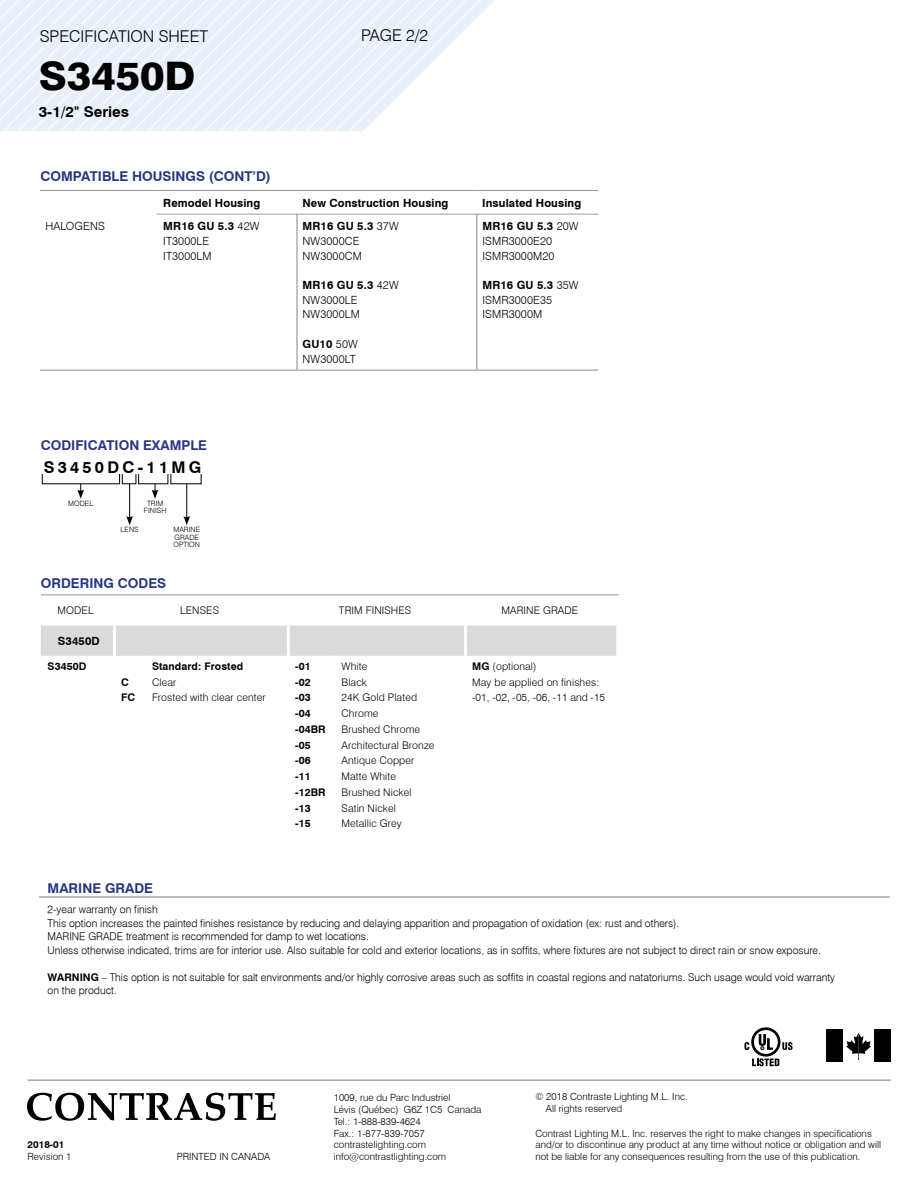
<style>
.page{position:relative;width:918px;height:1188px;background:#fff}
.page>*{position:absolute;margin:0;border:0;box-sizing:border-box;transform-origin:0 0}
.t1{font:800 39.45px "Swiss 721 BT";color:#000;scale:1.05 1}
.t2{font:300 16.2px "Swiss 721 BT";color:#000}
.t3{font:700 16.2px "Swiss 721 BT";letter-spacing:.2em;color:#000}
.t4{font:700 14.7px "Swiss 721 BT";color:#000}
.t5{font:700 13.5px "Swiss 721 BT";color:#283583}
.t6{font:300 11.25px/14.7px "Swiss 721 BT";letter-spacing:.01em;color:#000}
.t7{font:700 11.25px "Swiss 721 BT";letter-spacing:.01em;color:#000}
.t8{font:10.5px/13.5px "Swiss 721 Light BT";color:#000}
.t9{font:300 10.5px/15.8px "Swiss 721 BT";letter-spacing:.01em;color:#000}
.t10{font:700 10.5px/15.8px "Swiss 721 BT";letter-spacing:.01em;color:#000}
.t11{font:300 9.9px/11.9px "Swiss 721 BT";color:#000}
.t12{font:700 9.9px "Swiss 721 BT";color:#000}
.t13{font:300 7.35px/7.4px "Swiss 721 BT";letter-spacing:.01em;color:#000;text-align:center}
.s1{font-family:"Arial";font-weight:400}
.s2{font-weight:700}
.s3{font-family:"Swiss 721 BT";font-weight:700}
</style>
<div class="page">
<svg style="left:0;top:0;width:496px;height:131px"></svg>
<svg style="left:752px;top:1058px;width:27px;height:8px"></svg>
<svg style="left:782px;top:1042px;width:11px;height:8px"></svg>
<svg style="left:751px;top:1027px;width:30px;height:30px"></svg>
<svg style="left:754px;top:1030px;width:24px;height:24px"></svg>
<svg style="left:759px;top:1034px;width:14px;height:16px"></svg>
<svg style="left:744px;top:1042px;width:5px;height:8px"></svg>
<div style="left:875px;top:1030px;width:16px;height:32px;background:#000"></div>
<div style="left:826px;top:1030px;width:17px;height:32px;background:#000"></div>
<svg style="left:846px;top:1033px;width:25px;height:27px"></svg>
<hr style="left:27px;top:1080px;width:864px;height:1px;background:#878787">
<svg style="left:27px;top:1093px;width:249px;height:28px"></svg>
<div style="left:41px;top:626px;width:575px;height:30px;background:#dadada"></div>
<hr style="left:41px;top:594px;width:73px;height:1px;background:#9d9d9c">
<hr style="left:114px;top:594px;width:31px;height:1px;background:#9d9d9c">
<hr style="left:145px;top:594px;width:143px;height:1px;background:#9d9d9c">
<hr style="left:288px;top:594px;width:47px;height:1px;background:#9d9d9c">
<hr style="left:335px;top:594px;width:130px;height:1px;background:#9d9d9c">
<hr style="left:465px;top:594px;width:154px;height:1px;background:#9d9d9c">
<hr style="left:287px;top:626px;width:3px;height:30px;background:#fff">
<hr style="left:464px;top:626px;width:3px;height:30px;background:#fff">
<hr style="left:113px;top:626px;width:3px;height:30px;background:#fff">
<hr style="left:129px;top:484px;width:1px;height:34px;background:#000">
<svg style="left:126px;top:516px;width:7px;height:9px"></svg>
<svg style="left:42px;top:474px;width:160px;height:25px"></svg>
<hr style="left:187px;top:484px;width:1px;height:34px;background:#000">
<svg style="left:183px;top:516px;width:7px;height:9px"></svg>
<hr style="left:156px;top:214px;width:141px;height:1px;background:#9d9d9c">
<hr style="left:297px;top:214px;width:180px;height:1px;background:#9d9d9c">
<hr style="left:477px;top:214px;width:121px;height:1px;background:#9d9d9c">
<hr style="left:297px;top:214px;width:1px;height:156px;background:#878787">
<hr style="left:477px;top:214px;width:1px;height:156px;background:#878787">
<hr style="left:40px;top:190px;width:117px;height:1px;background:#9d9d9c">
<hr style="left:157px;top:190px;width:140px;height:1px;background:#9d9d9c">
<hr style="left:297px;top:190px;width:180px;height:1px;background:#9d9d9c">
<hr style="left:477px;top:190px;width:121px;height:1px;background:#9d9d9c">
<hr style="left:40px;top:370px;width:117px;height:1px;background:#9d9d9c">
<hr style="left:157px;top:370px;width:140px;height:1px;background:#9d9d9c">
<hr style="left:297px;top:370px;width:180px;height:1px;background:#9d9d9c">
<hr style="left:477px;top:370px;width:121px;height:1px;background:#9d9d9c">
<hr style="left:39px;top:896px;width:851px;height:2px;background:#878787">
<h2 class="t2" style="left:40px;top:27px;width:170px">SPECIFICATION SHEET</h2>
<h1 class="t1" style="left:39px;top:52px;width:151px">S3450D</h1>
<h3 class="t4" style="left:39px;top:103px;width:92px">3-1/2<span class="s1">"</span> Series</h3>
<p class="t5" style="left:40px;top:168px;width:232px">COMPATIBLE HOUSINGS (CONT’D)</p>
<h2 class="t2" style="left:361px;top:26px;width:68px">PAGE 2/2</h2>
<p class="t6" style="left:45px;top:219px;width:61px">HALOGENS</p>
<p class="t7" style="left:163px;top:196px;width:99px">Remodel Housing</p>
<p class="t7" style="left:302px;top:196px;width:148px">New Construction Housing</p>
<p class="t7" style="left:482px;top:196px;width:101px">Insulated Housing</p>
<p class="t6" style="left:163px;top:219px;width:98px"><span class="s2">MR16 GU 5.3</span> 42W<br>IT3000LE<br>IT3000LM</p>
<p class="t6" style="left:303px;top:219px;width:98px"><span class="s2">MR16 GU 5.3</span> 37W<br>NW3000CE<br>NW3000CM</p>
<p class="t6" style="left:303px;top:278px;width:98px"><span class="s2">MR16 GU 5.3</span> 42W<br>NW3000LE<br>NW3000LM</p>
<p class="t6" style="left:303px;top:336px;width:57px"><span class="s2">GU10</span> 50W<br>NW3000LT</p>
<p class="t6" style="left:482px;top:219px;width:98px"><span class="s2">MR16 GU 5.3</span> 20W<br>ISMR3000E20<br>ISMR3000M20</p>
<p class="t6" style="left:482px;top:278px;width:98px"><span class="s2">MR16 GU 5.3</span> 35W<br>ISMR3000E35<br>ISMR3000M</p>
<p class="t5" style="left:41px;top:437px;width:168px">CODIFICATION EXAMPLE</p>
<h2 class="t3" style="left:44px;top:457px;width:159px">S3450DC-11MG</h2>
<p class="t13" style="left:68px;top:500px;width:27px">MODEL</p>
<p class="t13" style="left:144px;top:500px;width:24px">TRIM<br>FINISH</p>
<p class="t13" style="left:121px;top:526px;width:19px">LENS</p>
<p class="t13" style="left:173px;top:526px;width:28px;text-align:left">MARINE<br>GRADE<br>OPTION</p>
<p class="t5" style="left:41px;top:575px;width:127px">ORDERING CODES</p>
<p class="t9" style="left:57px;top:603px;width:38px">MODEL</p>
<p class="t9" style="left:180px;top:603px;width:40px">LENSES</p>
<p class="t9" style="left:339px;top:603px;width:74px">TRIM FINISHES</p>
<p class="t9" style="left:501px;top:603px;width:78px">MARINE GRADE</p>
<p class="t7" style="left:58px;top:634px;width:43px">S3450D</p>
<p class="t10" style="left:48px;top:658px;width:40px">S3450D</p>
<p class="t10" style="left:121px;top:674px;width:16px">C<br>FC</p>
<p class="t10" style="left:152px;top:658px;width:93px">Standard: Frosted</p>
<p class="t9" style="left:152px;top:674px;width:115px">Clear<br>Frosted with clear center</p>
<p class="t10" style="left:295px;top:658px;width:32px">-01 -02 -03 -04 -04BR -05 -06 -11 -12BR -13 -15</p>
<p class="t9" style="left:342px;top:658px;width:95px">White<br>Black<br>24K Gold Plated<br>Chrome<br>Brushed Chrome<br>Architectural Bronze<br>Antique Copper<br>Matte White<br>Brushed Nickel<br>Satin Nickel<br>Metallic Grey</p>
<p class="t9" style="left:472px;top:658px;width:134px"><span class="s2">MG</span> (optional)<br>May be applied on finishes: -01, -02, -05, -06, -11 and -15</p>
<p class="t5" style="left:48px;top:880px;width:107px">MARINE GRADE</p>
<p class="t8" style="left:48px;top:903px;width:775px">2-year warranty on finish<br>This option increases the painted finishes resistance by reducing and delaying apparition and propagation of oxidation (ex: rust and others).<br>MARINE GRADE treatment is recommended for damp to wet locations.<br>Unless otherwise indicated, trims are for interior use. Also suitable for cold and exterior locations, as in soffits, where fixtures are not subject to direct rain or snow exposure.</p>
<p class="t8" style="left:48px;top:970px;width:789px"><span class="s3">WARNING</span> – This option is not suitable for salt environments and/or highly corrosive areas such as soffits in coastal regions and natatoriums. Such usage would void warranty on the product.</p>
<p class="t12" style="left:28px;top:1139px;width:38px">2018-01</p>
<p class="t11" style="left:28px;top:1151px;width:45px">Revision 1</p>
<p class="t11" style="left:177px;top:1151px;width:95px">PRINTED IN CANADA</p>
<p class="t11" style="left:334px;top:1091px;width:149px">1009, rue du Parc Industriel<br>Lévis (Québec) G6Z 1C5 Canada<br>Tel.: 1-888-839-4624<br>Fax.: 1-877-839-7057 contrastelighting.com info@contrastlighting.com</p>
<p class="t11" style="left:546px;top:1091px;width:143px;text-indent:-11px">© 2018 Contraste Lighting M.L. Inc.<br>All rights reserved</p>
<p class="t11" style="left:535px;top:1127px;width:347px">Contrast Lighting M.L. Inc. reserves the right to make changes in specifications and/or to discontinue any product at any time without notice or obligation and will not be liable for any consequences resulting from the use of this publication.</p>
</div>
